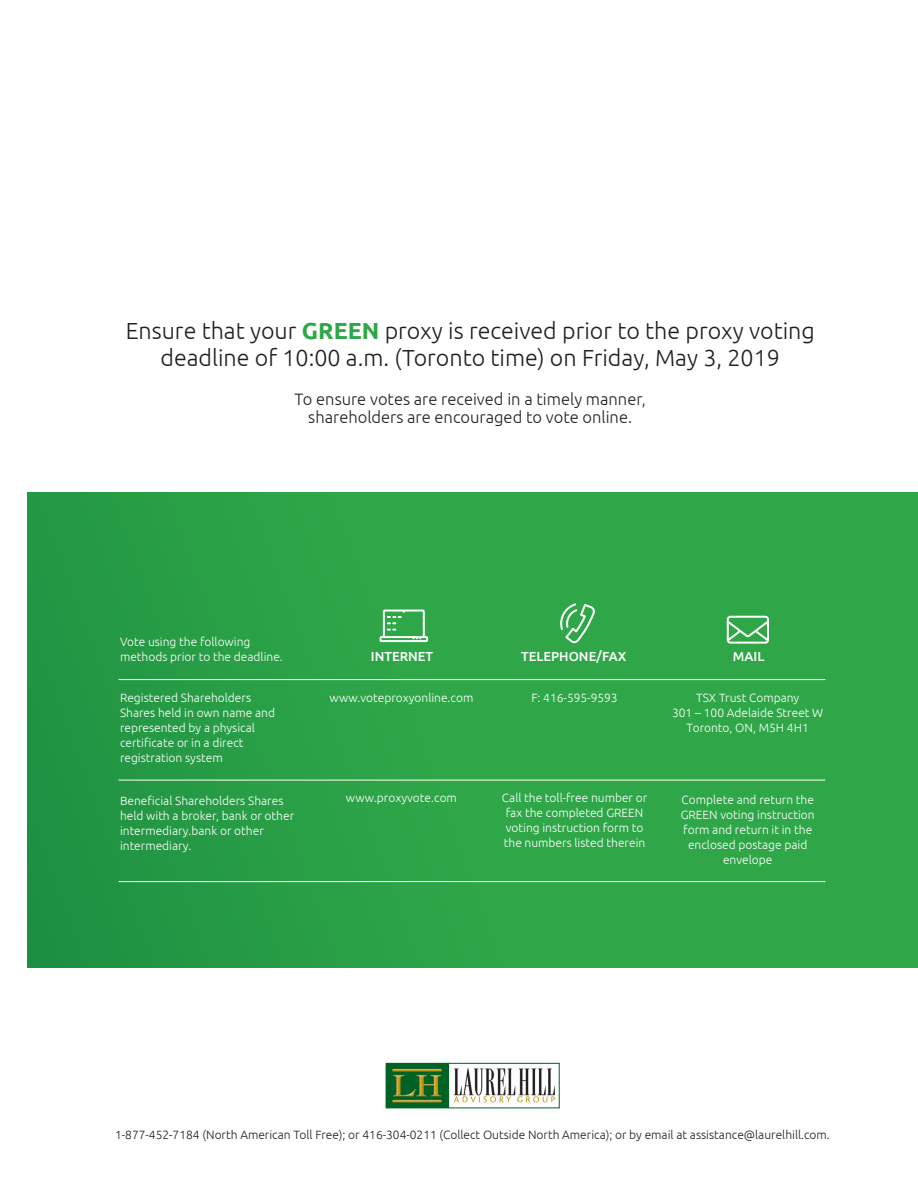
<style>
.page{position:relative;width:918px;height:1188px;background:#fff}
.page>*{position:absolute;margin:0;border:0;box-sizing:border-box;transform-origin:0 0}
.t1{font:300 23.25px/27px "Ubuntu";color:#231f20;text-align:center}
.t2{font:300 16.5px/18px "Ubuntu";color:#231f20;text-align:center}
.t3{font:500 13.2px "Ubuntu";color:#fff}
.t4{font:300 12px/15px "Ubuntu";color:#fff}
.t5{font:300 12px "Ubuntu";color:#231f20}
.s1{font-weight:700;color:#2fa748}
</style>
<div class="page">
<div style="left:27px;top:492px;width:891px;height:476px;background:linear-gradient(to right,#259945,#33ac49)"></div>
<img style="left:388px;top:1065px;width:167px;height:41px">
<div style="left:386px;top:1063px;width:173px;height:45px;border:1px solid #006224"></div>
<hr style="left:118px;top:881px;width:707px;height:1px;background:#fff">
<hr style="left:118px;top:780px;width:707px;height:1px;background:#fff">
<hr style="left:118px;top:679px;width:707px;height:1px;background:#fff">
<svg style="left:380px;top:610px;width:48px;height:32px;background:#66be78"></svg>
<svg style="left:560px;top:603px;width:35px;height:40px"></svg>
<svg style="left:727px;top:616px;width:42px;height:28px"></svg>
<h1 class="t1" style="left:126px;top:316px;width:691px">Ensure that your <span class="s1">GREEN</span> proxy is received prior to the proxy voting deadline of 10:00 a.m. (Toronto time) on Friday, May 3, 2019</h1>
<h2 class="t2" style="left:295px;top:389px;width:353px">To ensure votes are received in a timely manner, shareholders are encouraged to vote online.</h2>
<p class="t4" style="left:120px;top:635px;width:164px">Vote using the following methods prior to the deadline.</p>
<p class="t4" style="left:120px;top:690px;width:157px">Registered Shareholders<br>Shares held in own name and represented by a physical certificate or in a direct registration system</p>
<p class="t4" style="left:120px;top:793px;width:176px">Beneficial Shareholders Shares held with a broker, bank or other intermediary.bank or other intermediary.</p>
<p class="t3" style="left:371px;top:649px;width:64px">INTERNET</p>
<p class="t3" style="left:521px;top:649px;width:107px">TELEPHONE/FAX</p>
<p class="t3" style="left:733px;top:649px;width:33px">MAIL</p>
<p class="t4" style="left:330px;top:690px;width:145px">www.voteproxyonline.com</p>
<p class="t4" style="left:531px;top:690px;width:88px">F: 416-595-9593</p>
<p class="t4" style="left:672px;top:690px;width:153px;text-align:center">TSX Trust Company<br>301 – 100 Adelaide Street W<br>Toronto, ON, M5H 4H1</p>
<p class="t4" style="left:346px;top:790px;width:113px">www.proxyvote.com</p>
<p class="t4" style="left:502px;top:790px;width:147px">Call the toll-free number or fax the completed GREEN voting instruction form to the numbers listed therein</p>
<p class="t4" style="left:681px;top:792px;width:136px;text-align:center">Complete and return the<br>GREEN voting instruction form and return it in the enclosed postage paid envelope</p>
<p class="t5" style="left:115px;top:1128px;width:716px">1-877-452-7184 (North American Toll Free); or 416-304-0211 (Collect Outside North America); or by email at assistance@laurelhill.com.</p>
</div>
